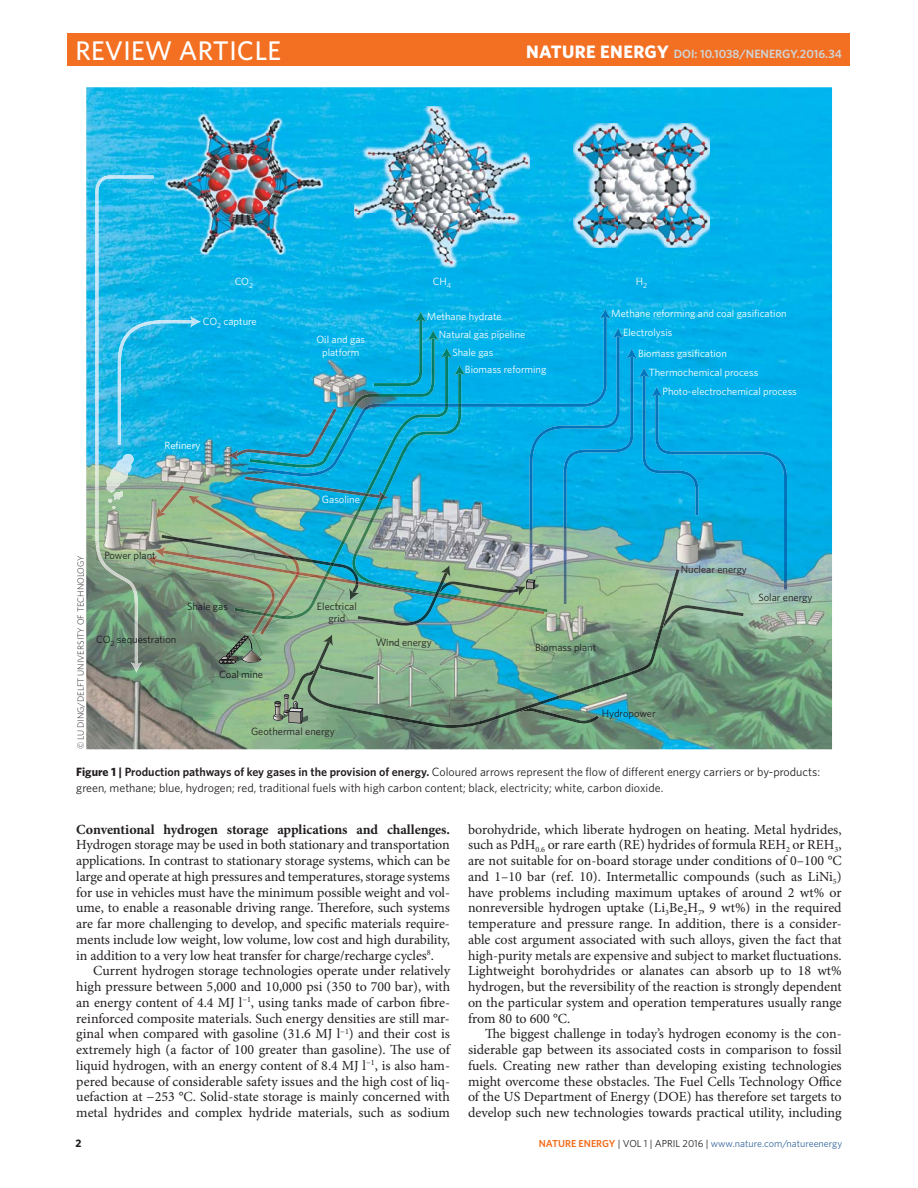
<style>
.page{position:relative;width:918px;height:1188px;background:#fff}
.page>*{position:absolute;margin:0;border:0;box-sizing:border-box;transform-origin:0 0}
.t1{font:500 27px "Whitney";letter-spacing:.01em;color:#fff}
.t2{font:13.95px/15.8px "Minion Pro";letter-spacing:-.005em;color:#231f20;text-align:justify}
.t3{font:700 13.95px "Minion Pro";letter-spacing:-.01em;color:#231f20}
.t4{font:12px/15.8px "Whitney";color:#231f20}
.t5{font:600 12px "Whitney";color:#d1d3d4}
.t6{font:700 10.8px "Whitney";color:#231f20}
.t7{font:10.5px/19.2px "Whitney";color:#fff}
.t8{font:10.5px/12.6px "Whitney";color:#231f20;text-align:center}
.t9{font:10.5px "Whitney";color:#18171c}
.t10{font:10.2px "Whitney";color:#396a9e}
.t11{font:300 9px "Whitney";color:#231f20}
.s1{font-weight:700;font-size:18px;color:#fff}
.s2{font-weight:700}
.s3{font-weight:600}
.s4{font-weight:600;color:#f36f21}
.s5{color:#231f20}
</style>
<div class="page">
<img style="left:86px;top:87px;width:106px;height:662px">
<img style="left:192px;top:87px;width:640px;height:51px">
<img style="left:299px;top:138px;width:107px;height:611px">
<img style="left:513px;top:138px;width:106px;height:611px">
<img style="left:673px;top:138px;width:159px;height:611px">
<img style="left:192px;top:255px;width:107px;height:494px">
<img style="left:406px;top:267px;width:107px;height:482px">
<img style="left:619px;top:248px;width:54px;height:501px">
<img style="left:612px;top:310px;width:174px;height:9px">
<img style="left:308px;top:569px;width:371px;height:159px">
<svg style="left:323px;top:634px;width:10px;height:12px"></svg>
<img style="left:358px;top:619px;width:89px;height:7px">
<img style="left:160px;top:485px;width:24px;height:28px">
<svg style="left:156px;top:507px;width:11px;height:11px"></svg>
<svg style="left:219px;top:635px;width:43px;height:29px"></svg>
<svg style="left:273px;top:694px;width:35px;height:30px"></svg>
<img style="left:165px;top:114px;width:158px;height:141px">
<img style="left:574px;top:123px;width:135px;height:125px">
<img style="left:355px;top:107px;width:174px;height:160px">
<img style="left:155px;top:566px;width:40px;height:68px">
<img style="left:195px;top:499px;width:104px;height:136px">
<svg style="left:188px;top:496px;width:12px;height:10px"></svg>
<img style="left:448px;top:612px;width:96px;height:2px">
<svg style="left:154px;top:546px;width:8px;height:20px"></svg>
<img style="left:162px;top:535px;width:73px;height:58px">
<svg style="left:228px;top:450px;width:7px;height:11px"></svg>
<img style="left:655px;top:395px;width:132px;height:195px">
<img style="left:643px;top:376px;width:56px;height:139px">
<svg style="left:638px;top:367px;width:12px;height:11px"></svg>
<img style="left:564px;top:357px;width:69px;height:247px">
<svg style="left:626px;top:348px;width:11px;height:11px"></svg>
<img style="left:548px;top:336px;width:72px;height:238px">
<svg style="left:612px;top:328px;width:12px;height:10px"></svg>
<img style="left:247px;top:317px;width:360px;height:159px">
<svg style="left:600px;top:309px;width:11px;height:10px"></svg>
<img style="left:448px;top:407px;width:100px;height:205px">
<img style="left:448px;top:583px;width:96px;height:29px">
<img style="left:458px;top:375px;width:3px;height:29px">
<svg style="left:454px;top:365px;width:11px;height:10px"></svg>
<img style="left:235px;top:407px;width:213px;height:212px">
<svg style="left:364px;top:493px;width:5px;height:3px"></svg>
<svg style="left:262px;top:613px;width:13px;height:4px"></svg>
<svg style="left:323px;top:576px;width:5px;height:3px"></svg>
<svg style="left:330px;top:563px;width:4px;height:3px"></svg>
<img style="left:445px;top:358px;width:3px;height:46px">
<svg style="left:441px;top:347px;width:11px;height:11px"></svg>
<img style="left:250px;top:338px;width:185px;height:130px">
<svg style="left:427px;top:330px;width:12px;height:10px"></svg>
<img style="left:374px;top:320px;width:48px;height:66px">
<svg style="left:415px;top:312px;width:11px;height:10px"></svg>
<img style="left:154px;top:320px;width:39px;height:125px">
<svg style="left:190px;top:316px;width:11px;height:11px"></svg>
<img style="left:95px;top:175px;width:59px;height:489px">
<svg style="left:131px;top:662px;width:11px;height:11px"></svg>
<img style="left:663px;top:605px;width:81px;height:24px">
<img style="left:513px;top:708px;width:86px;height:16px">
<img style="left:291px;top:667px;width:25px;height:33px">
<img style="left:319px;top:659px;width:55px;height:21px">
<svg style="left:313px;top:665px;width:7px;height:9px"></svg>
<div style="left:68px;top:33px;width:782px;height:33px;background:#f36f21"></div>
<h1 class="t1" style="left:75px;top:35px;width:207px">REVIEW ARTICLE</h1>
<p class="t5" style="left:526px;top:49px;width:317px"><span class="s1">NATURE ENERGY</span> DOI: 10.1038/NENERGY.2016.34</p>
<p class="t7" style="left:433px;top:272px;width:20px">CH<sub>4</sub></p>
<p class="t7" style="left:235px;top:272px;width:20px">CO<sub>2</sub></p>
<p class="t7" style="left:636px;top:272px;width:13px">H<sub>2</sub></p>
<p class="t7" style="left:203px;top:313px;width:55px">CO<sub>2</sub> capture</p>
<p class="t7" style="left:165px;top:436px;width:37px">Refinery</p>
<p class="t7" style="left:316px;top:334px;width:50px;line-height:12.6px;text-align:center">Oil and gas platform</p>
<p class="t7" style="left:322px;top:491px;width:40px">Gasoline</p>
<p class="t7" style="left:427px;top:308px;width:76px">Methane hydrate</p>
<p class="t7" style="left:611px;top:305px;width:177px">Methane reforming and coal gasification</p>
<p class="t7" style="left:439px;top:326px;width:88px">Natural gas pipeline</p>
<p class="t7" style="left:623px;top:324px;width:51px">Electrolysis</p>
<p class="t7" style="left:452px;top:344px;width:42px">Shale gas</p>
<p class="t7" style="left:638px;top:345px;width:90px">Biomass gasification</p>
<p class="t7" style="left:465px;top:361px;width:83px">Biomass reforming</p>
<p class="t7" style="left:662px;top:364px;width:136px;text-indent:-14px">Thermochemical process<br>Photo-electrochemical process</p>
<p class="t11" style="left:77px;top:749px;width:195px;rotate:-90deg">© LU DING/DELFT UNIVERSITY OF TECHNOLOGY</p>
<p class="t8" style="left:104px;top:550px;width:53px">Power plant</p>
<p class="t9" style="left:96px;top:636px;width:82px">CO<sub>2</sub> sequestration</p>
<p class="t9" style="left:187px;top:603px;width:42px">Shale gas</p>
<p class="t8" style="left:317px;top:601px;width:41px">Electrical grid</p>
<p class="t9" style="left:219px;top:670px;width:45px">Coal mine</p>
<p class="t8" style="left:251px;top:726px;width:85px">Geothermal energy</p>
<p class="t8" style="left:376px;top:637px;width:58px">Wind energy</p>
<p class="t8" style="left:535px;top:642px;width:63px">Biomass plant</p>
<p class="t8" style="left:602px;top:708px;width:56px">Hydropower</p>
<p class="t8" style="left:681px;top:563px;width:68px">Nuclear energy</p>
<p class="t8" style="left:758px;top:592px;width:56px">Solar energy</p>
<p class="t4" style="left:76px;top:765px;width:745px"><span class="s2">Figure 1 |</span> <span class="s3">Production pathways of key gases in the provision of energy.</span> Coloured arrows represent the flow of different energy carriers or by-products: green, methane; blue, hydrogen; red, traditional fuels with high carbon content; black, electricity; white, carbon dioxide.</p>
<p class="t3" style="left:76px;top:824px;width:375px">Conventional hydrogen storage applications and challenges.</p>
<p class="t2" style="left:76px;top:838px;width:375px">Hydrogen storage may be used in both stationary and transportation applications. In contrast to stationary storage systems, which can be large and operate at high pressures and temperatures, storage systems for use in vehicles must have the minimum possible weight and vol&shy;ume, to enable a reasonable driving range. Therefore, such systems are far more challenging to develop, and specific materials require&shy;ments include low weight, low volume, low cost and high durability, in addition to a very low heat transfer for charge/recharge cycles<sup>8</sup>.</p>
<p class="t2" style="left:76px;top:964px;width:375px;text-indent:17px">Current hydrogen storage technologies operate under relatively high pressure between 5,000 and 10,000 psi (350 to 700 bar), with an energy content of 4.4 MJ l<sup>−1</sup>, using tanks made of carbon fibre&shy;reinforced composite materials. Such energy densities are still mar&shy;ginal when compared with gasoline (31.6 MJ l<sup>−1</sup>) and their cost is extremely high (a factor of 100 greater than gasoline). The use of liquid hydrogen, with an energy content of 8.4 MJ l<sup>−1</sup>, is also ham&shy;pered because of considerable safety issues and the high cost of liq&shy;uefaction at −253 °C. Solid-state storage is mainly concerned with metal hydrides and complex hydride materials, such as sodium</p>
<p class="t2" style="left:468px;top:823px;width:375px">borohydride, which liberate hydrogen on heating. Metal hydrides, such as PdH<sub>0.6</sub> or rare earth (RE) hydrides of formula REH<sub>2</sub> or REH<sub>3</sub>, are not suitable for on-board storage under conditions of 0–100 °C and 1–10 bar (ref. 10). Intermetallic compounds (such as LiNi<sub>5</sub>) have problems including maximum uptakes of around 2 wt% or nonreversible hydrogen uptake (Li<sub>3</sub>Be<sub>2</sub>H<sub>7</sub>, 9 wt%) in the required temperature and pressure range. In addition, there is a consider&shy;able cost argument associated with such alloys, given the fact that high-purity metals are expensive and subject to market fluctuations.<br>Lightweight borohydrides or alanates can absorb up to 18 wt% hydrogen, but the reversibility of the reaction is strongly dependent on the particular system and operation temperatures usually range from 80 to 600 °C.</p>
<p class="t2" style="left:468px;top:1027px;width:375px;text-indent:17px">The biggest challenge in today’s hydrogen economy is the con&shy;siderable gap between its associated costs in comparison to fossil fuels. Creating new rather than developing existing technologies might overcome these obstacles. The Fuel Cells Technology Office of the US Department of Energy (DOE) has therefore set targets to develop such new technologies towards practical utility, including</p>
<p class="t6" style="left:76px;top:1139px;width:8px">2</p>
<p class="t10" style="left:539px;top:1139px;width:305px"><span class="s4">NATURE ENERGY</span> <span class="s5">| VOL 1 | APRIL 2016 |</span> www.nature.com/natureenergy</p>
</div>
